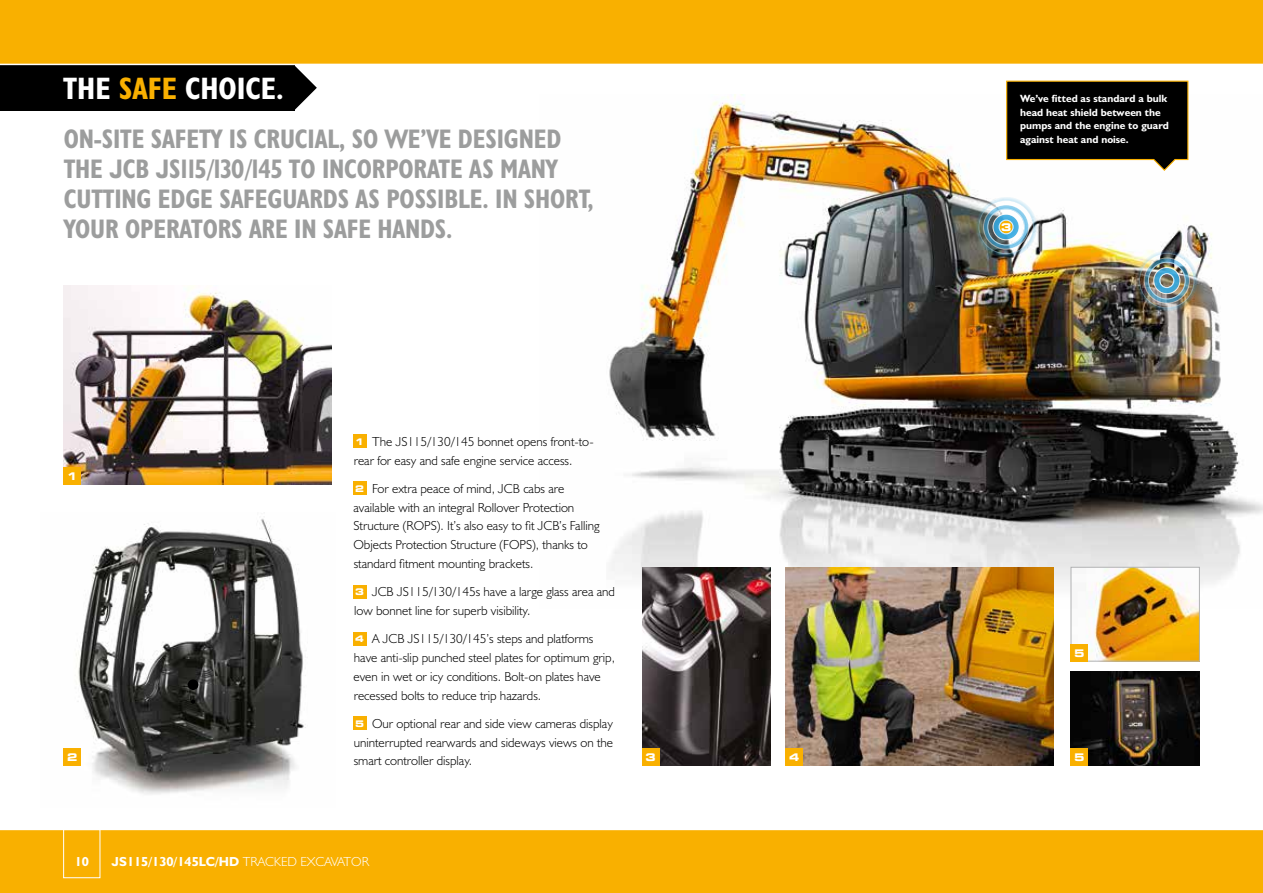
<style>
.page{position:relative;width:1263px;height:893px;background:#fff}
.page>*{position:absolute;margin:0;border:0;box-sizing:border-box;transform-origin:0 0}
.t1{font:31.2px "JCB Bold Condensed";color:#fff}
.t2{font:27px/30px "JCB Bold Condensed";letter-spacing:-.005em;color:#9c9d9d;scale:.96 1}
.t3{font:13.2px/18.8px "JCB Light";color:#000}
.t4{font:13.2px "JCB Bold";color:#fff}
.t5{font:10.5px/13.5px "JCB Bold";color:#fff}
.t6{font:700 expanded 10.5px "Square 721 BT";color:#fff}
.s1{color:#f9b000}
.s2{font-family:"Square 721 BT";font-weight:700;font-stretch:expanded;font-size:9.15px;color:#fff}
.s3{font-family:"JCB Light"}
</style>
<div class="page">
<div style="left:0;top:829px;width:1263px;height:64px;background:#f9b000"></div>
<hr style="left:0;top:829px;width:1263px;height:1px;background:#fff">
<img style="left:63px;top:518px;width:243px;height:276px">
<img style="left:1071px;top:671px;width:128px;height:94px">
<svg style="left:294px;top:65px;width:23px;height:45px"></svg>
<div style="left:0;top:54px;width:294px;height:57px;background:#000"></div>
<img style="left:609px;top:95px;width:654px;height:513px">
<div style="left:353px;top:435px;width:13px;height:13px;background:#f9b000"></div>
<div style="left:353px;top:482px;width:13px;height:13px;background:#f9b000"></div>
<div style="left:353px;top:585px;width:13px;height:13px;background:#f9b000"></div>
<div style="left:353px;top:632px;width:13px;height:13px;background:#f9b000"></div>
<div style="left:353px;top:717px;width:13px;height:13px;background:#f9b000"></div>
<img style="left:786px;top:567px;width:268px;height:198px">
<img style="left:64px;top:285px;width:267px;height:200px">
<div style="left:64px;top:748px;width:17px;height:17px;background:#f9b000"></div>
<div style="left:64px;top:468px;width:17px;height:17px;background:#f9b000"></div>
<div style="left:786px;top:748px;width:17px;height:17px;background:#f9b000"></div>
<svg style="left:1005px;top:80px;width:184px;height:92px;background:#2b2a25"></svg>
<img style="left:642px;top:567px;width:129px;height:198px">
<img style="left:1134px;top:248px;width:65px;height:65px">
<div style="left:642px;top:748px;width:17px;height:17px;background:#f9b000"></div>
<div style="left:188px;top:679px;width:10px;height:11px;background:#000;border-radius:50%"></div>
<svg style="left:191px;top:699px;width:4px;height:5px"></svg>
<div style="left:63px;top:829px;width:37px;height:49px;border:1px solid #fff"></div>
<img style="left:1073px;top:569px;width:124px;height:90px">
<div style="left:1071px;top:567px;width:128px;height:94px;border:1px solid #b1b2b3"></div>
<div style="left:1071px;top:748px;width:17px;height:17px;background:#f9b000"></div>
<div style="left:1071px;top:644px;width:17px;height:17px;background:#f9b000"></div>
<img style="left:974px;top:195px;width:64px;height:64px">
<div style="left:0;top:0;width:1263px;height:64px;background:#f9b000"></div>
<hr style="left:0;top:64px;width:1263px;height:1px;background:#fff">
<h1 class="t1" style="left:63px;top:69px;width:222px">THE <span class="s1">SAFE</span> CHOICE.</h1>
<h2 class="t2" style="left:64px;top:123px;width:554px">ON-SITE SAFETY IS CRUCIAL, SO WE’VE DESIGNED THE JCB JS115/130/145 TO INCORPORATE AS MANY CUTTING EDGE SAFEGUARDS AS POSSIBLE. IN SHORT, YOUR OPERATORS ARE IN SAFE HANDS.</h2>
<p class="t6" style="left:67px;top:470px;width:12px">1</p>
<p class="t6" style="left:67px;top:751px;width:12px">2</p>
<p class="t3" style="left:354px;top:432px;width:242px"><span class="s2">1</span> The JS115/130/145 bonnet opens front-to&shy;rear for easy and safe engine service access.</p>
<p class="t3" style="left:353px;top:479px;width:248px"><span class="s2">2</span> For extra peace of mind, JCB cabs are available with an integral Rollover Protection Structure (ROPS). It’s also easy to fit JCB’s Falling Objects Protection Structure (FOPS), thanks to standard fitment mounting brackets.</p>
<p class="t3" style="left:354px;top:582px;width:262px"><span class="s2">3</span> JCB JS115/130/145s have a large glass area and low bonnet line for superb visibility.</p>
<p class="t3" style="left:353px;top:629px;width:263px"><span class="s2">4</span> A JCB JS115/130/145’s steps and platforms have anti-slip punched steel plates for optimum grip, even in wet or icy conditions. Bolt-on plates have recessed bolts to reduce trip hazards.</p>
<p class="t3" style="left:354px;top:714px;width:261px;text-align:justify"><span class="s2">5</span> Our optional rear and side view cameras display uninterrupted rearwards and sideways views on the smart controller display.</p>
<p class="t6" style="left:645px;top:751px;width:12px">3</p>
<p class="t4" style="left:75px;top:853px;width:16px">10</p>
<p class="t4" style="left:112px;top:853px;width:259px">JS115/130/145LC/HD <span class="s3">TRACKED EXCAVATOR</span></p>
<p class="t6" style="left:789px;top:751px;width:12px">4</p>
<p class="t5" style="left:1020px;top:92px;width:150px">We’ve fitted as standard a bulk head heat shield between the pumps and the engine to guard against heat and noise.</p>
<p class="t6" style="left:1001px;top:221px;width:12px">3</p>
<p class="t6" style="left:1074px;top:647px;width:12px">5</p>
<p class="t6" style="left:1074px;top:751px;width:12px">5</p>
</div>
